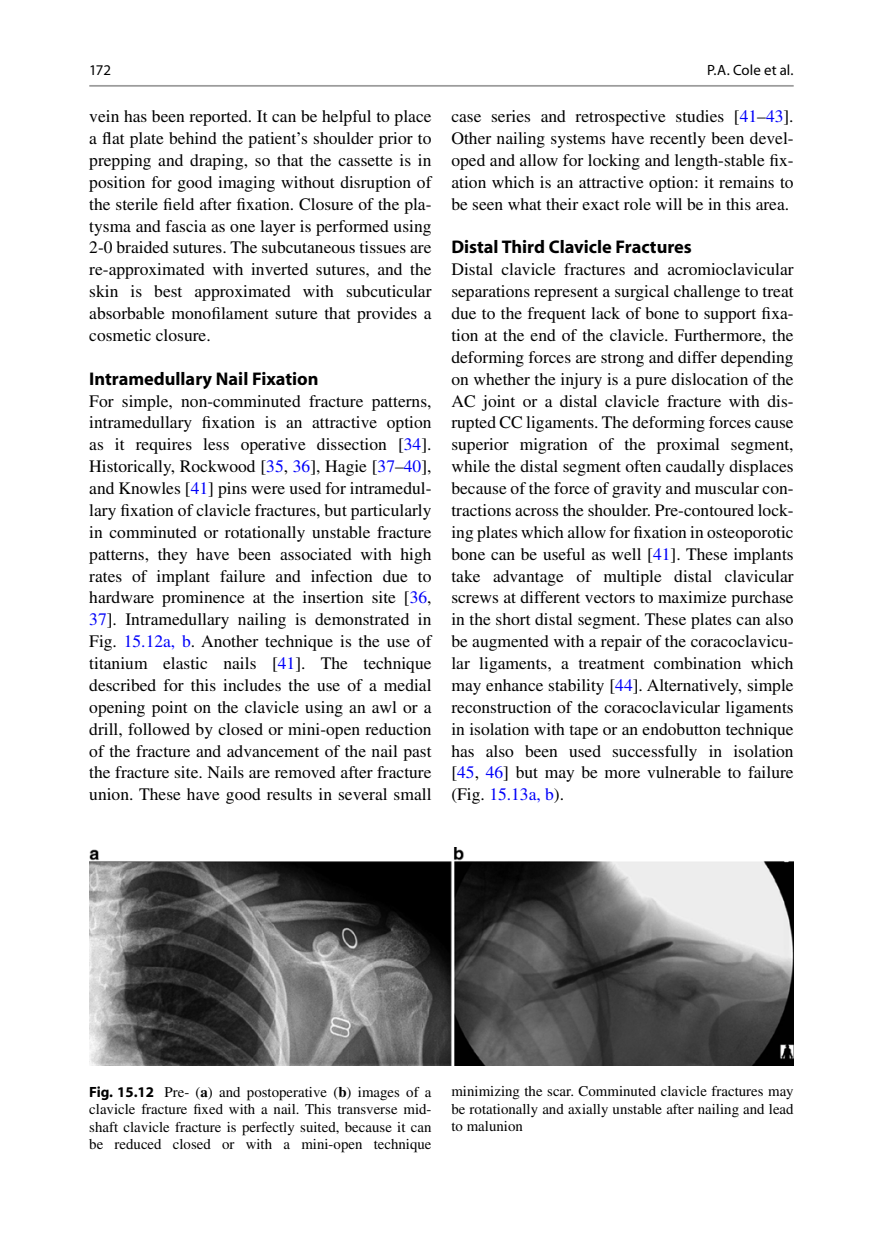
<style>
.page{position:relative;width:883px;height:1260px;background:#fff}
.page>*{position:absolute;margin:0;border:0;box-sizing:border-box;transform-origin:0 0}
.t1{font:700 18.38px "Wqgqvl Myriad";color:#000}
.t2{font:17.5px/21.9px "Cpklhm Times";color:#000;text-align:justify}
.t3{font:14.88px/17.5px "Cpklhm Times";color:#000;text-align:justify}
.t4{font:14.88px "Fqwwnq Myriad";color:#000}
.s1{color:#0000fa}
.s2{font-family:"Wqgqvl Myriad";font-weight:700}
.s3{font-family:"Fhbysb Times";font-weight:700}
</style>
<div class="page">
<img style="left:90px;top:847px;width:703px;height:218px">
<hr style="left:89px;top:85px;width:705px;height:2px;background:#9c9c9c">
<p class="t4" style="left:89px;top:64px;width:23px">172</p>
<p class="t2" style="left:89px;top:107px;width:344px">vein has been reported. It can be helpful to place a flat plate behind the patient’s shoulder prior to prepping and draping, so that the cassette is in position for good imaging without disruption of the sterile field after fixation. Closure of the pla&shy;tysma and fascia as one layer is performed using 2-0 braided sutures. The subcutaneous tissues are re-approximated with inverted sutures, and the skin is best approximated with subcuticular absorbable monofilament suture that provides a cosmetic closure.</p>
<p class="t1" style="left:89px;top:372px;width:231px">Intramedullary Nail Fixation</p>
<p class="t2" style="left:89px;top:391px;width:344px">For simple, non-comminuted fracture patterns, intramedullary fixation is an attractive option as it requires less operative dissection [ <span class="s1">34</span> ].<br>Historically, Rockwood [ <span class="s1">35</span> , <span class="s1">36</span> ], Hagie [ <span class="s1">37</span> – <span class="s1">40</span> ], and Knowles [ <span class="s1">41</span> ] pins were used for intramedul&shy;lary fixation of clavicle fractures, but particularly in comminuted or rotationally unstable fracture patterns, they have been associated with high rates of implant failure and infection due to hardware prominence at the insertion site [ <span class="s1">36</span> , <span class="s1">37</span> ]. Intramedullary nailing is demonstrated in Fig. <span class="s1">15.12a, b</span> . Another technique is the use of titanium elastic nails [ <span class="s1">41</span> ]. The technique described for this includes the use of a medial opening point on the clavicle using an awl or a drill, followed by closed or mini-open reduction of the fracture and advancement of the nail past the fracture site. Nails are removed after fracture union. These have good results in several small</p>
<p class="t4" style="left:707px;top:64px;width:88px">P.A. Cole et al.</p>
<p class="t2" style="left:451px;top:107px;width:344px">case series and retrospective studies [ <span class="s1">41</span> – <span class="s1">43</span> ].<br>Other nailing systems have recently been devel&shy;oped and allow for locking and length-stable fix&shy;ation which is an attractive option: it remains to be seen what their exact role will be in this area.</p>
<p class="t1" style="left:451px;top:240px;width:242px">Distal Third Clavicle Fractures</p>
<p class="t2" style="left:451px;top:260px;width:344px">Distal clavicle fractures and acromioclavicular separations represent a surgical challenge to treat due to the frequent lack of bone to support fixa&shy;tion at the end of the clavicle. Furthermore, the deforming forces are strong and differ depending on whether the injury is a pure dislocation of the AC joint or a distal clavicle fracture with dis&shy;rupted CC ligaments. The deforming forces cause superior migration of the proximal segment, while the distal segment often caudally displaces because of the force of gravity and muscular con&shy;tractions across the shoulder. Pre-contoured lock&shy;ing plates which allow for fixation in osteoporotic bone can be useful as well [ <span class="s1">41</span> ]. These implants take advantage of multiple distal clavicular screws at different vectors to maximize purchase in the short distal segment. These plates can also be augmented with a repair of the coracoclavicu&shy;lar ligaments, a treatment combination which may enhance stability [ <span class="s1">44</span> ]. Alternatively, simple reconstruction of the coracoclavicular ligaments in isolation with tape or an endobutton technique has also been used successfully in isolation [ <span class="s1">45</span> , <span class="s1">46</span> ] but may be more vulnerable to failure (Fig. <span class="s1">15.13a, b</span> ).</p>
<p class="t3" style="left:89px;top:1084px;width:344px"><span class="s2">Fig. 15.12</span> Pre- ( <span class="s3">a</span> ) and postoperative ( <span class="s3">b</span> ) images of a clavicle fracture fixed with a nail. This transverse mid&shy;shaft clavicle fracture is perfectly suited, because it can be reduced closed or with a mini-open technique</p>
<p class="t3" style="left:451px;top:1084px;width:344px">minimizing the scar. Comminuted clavicle fractures may be rotationally and axially unstable after nailing and lead to malunion</p>
</div>
